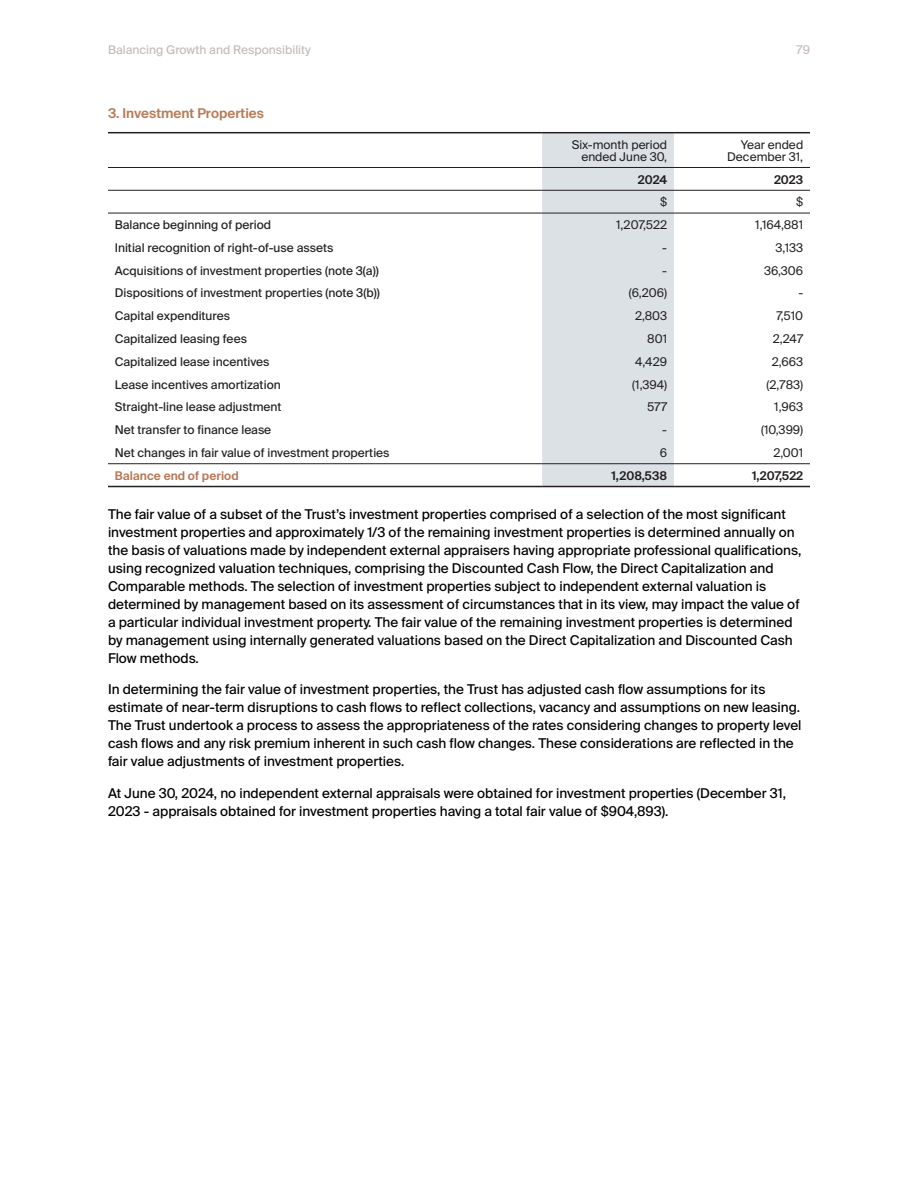
<style>
.page{position:relative;width:918px;height:1188px;background:#fff}
.page>*{position:absolute;margin:0;border:0;box-sizing:border-box;transform-origin:0 0}
.Body_MD_A{font:13.5px/18px "Suisse Intl";color:#000}
.Subtitle_MD_A_Terracotta_Bold{font:600 13.5px "Suisse Intl";color:#b97c58}
.Table_regular_left{font:12px "Suisse Intl";color:#231f20}
.Table_regular_right{font:12px/12px "Suisse Intl";color:#231f20;text-align:right}
.t1{font:12px "Suisse Intl";color:#c4bdb8}
.Table_bold_right{font:600 12px "Suisse Intl";color:#231f20}
.Table_terracotta{font:600 12px "Suisse Intl";color:#b57957}
</style>
<div class="page">
<div style="left:542px;top:133px;width:132px;height:353px;background:#dce1e6"></div>
<hr style="left:108px;top:132px;width:434px;height:1px;background:#231f20">
<hr style="left:542px;top:132px;width:132px;height:1px;background:#231f20">
<hr style="left:674px;top:132px;width:136px;height:1px;background:#231f20">
<hr style="left:108px;top:167px;width:434px;height:1px;background:#231f20">
<hr style="left:108px;top:190px;width:434px;height:1px;background:#231f20">
<hr style="left:542px;top:167px;width:132px;height:1px;background:#231f20">
<hr style="left:542px;top:190px;width:132px;height:1px;background:#231f20">
<hr style="left:674px;top:167px;width:136px;height:1px;background:#231f20">
<hr style="left:674px;top:190px;width:136px;height:1px;background:#231f20">
<hr style="left:108px;top:213px;width:434px;height:1px;background:#231f20">
<hr style="left:542px;top:213px;width:132px;height:1px;background:#231f20">
<hr style="left:674px;top:213px;width:136px;height:1px;background:#231f20">
<hr style="left:108px;top:463px;width:434px;height:1px;background:#231f20">
<hr style="left:108px;top:486px;width:434px;height:1px;background:#231f20">
<hr style="left:542px;top:463px;width:132px;height:1px;background:#231f20">
<hr style="left:542px;top:486px;width:132px;height:1px;background:#231f20">
<hr style="left:674px;top:463px;width:136px;height:1px;background:#231f20">
<hr style="left:674px;top:486px;width:136px;height:1px;background:#231f20">
<p class="t1" style="left:108px;top:42px;width:204px">Balancing Growth and Responsibility</p>
<p class="t1" style="left:797px;top:43px;width:15px">79</p>
<p class="Subtitle_MD_A_Terracotta_Bold" style="left:108px;top:106px;width:158px">3. Investment Properties</p>
<p class="Table_regular_right" style="left:572px;top:139px;width:97px">Six-month period ended June 30,</p>
<p class="Table_regular_right" style="left:727px;top:139px;width:78px">Year ended<br>December 31,</p>
<p class="Table_bold_right" style="left:638px;top:172px;width:31px">2024</p>
<p class="Table_bold_right" style="left:774px;top:172px;width:31px">2023</p>
<p class="Table_regular_right" style="left:660px;top:196px;width:9px">$</p>
<p class="Table_regular_right" style="left:796px;top:196px;width:9px">$</p>
<p class="Table_regular_left" style="left:115px;top:218px;width:158px">Balance beginning of period</p>
<p class="Table_regular_right" style="left:616px;top:219px;width:52px">1,207,522</p>
<p class="Table_regular_right" style="left:755px;top:219px;width:49px">1,164,881</p>
<p class="Table_regular_left" style="left:115px;top:241px;width:220px">Initial recognition of right-of-use assets</p>
<p class="Table_regular_right" style="left:662px;top:242px;width:6px">-</p>
<p class="Table_regular_right" style="left:776px;top:242px;width:29px">3,133</p>
<p class="Table_regular_left" style="left:115px;top:263px;width:266px">Acquisitions of investment properties (note 3(a))</p>
<p class="Table_regular_right" style="left:662px;top:265px;width:6px">-</p>
<p class="Table_regular_right" style="left:764px;top:265px;width:41px">36,306</p>
<p class="Table_regular_left" style="left:115px;top:286px;width:266px">Dispositions of investment properties (note 3(b))</p>
<p class="Table_regular_right" style="left:629px;top:287px;width:40px">(6,206)</p>
<p class="Table_regular_right" style="left:798px;top:287px;width:6px">-</p>
<p class="Table_regular_left" style="left:115px;top:309px;width:117px">Capital expenditures</p>
<p class="Table_regular_right" style="left:635px;top:310px;width:34px">2,803</p>
<p class="Table_regular_right" style="left:777px;top:310px;width:28px">7,510</p>
<p class="Table_regular_left" style="left:115px;top:332px;width:134px">Capitalized leasing fees</p>
<p class="Table_regular_right" style="left:647px;top:333px;width:21px">801</p>
<p class="Table_regular_right" style="left:773px;top:333px;width:32px">2,247</p>
<p class="Table_regular_left" style="left:115px;top:355px;width:156px">Capitalized lease incentives</p>
<p class="Table_regular_right" style="left:635px;top:356px;width:33px">4,429</p>
<p class="Table_regular_right" style="left:772px;top:356px;width:33px">2,663</p>
<p class="Table_regular_left" style="left:115px;top:377px;width:168px">Lease incentives amortization</p>
<p class="Table_regular_right" style="left:632px;top:378px;width:36px">(1,394)</p>
<p class="Table_regular_right" style="left:767px;top:378px;width:38px">(2,783)</p>
<p class="Table_regular_left" style="left:115px;top:400px;width:168px">Straight-line lease adjustment</p>
<p class="Table_regular_right" style="left:647px;top:401px;width:21px">577</p>
<p class="Table_regular_right" style="left:774px;top:401px;width:30px">1,963</p>
<p class="Table_regular_left" style="left:115px;top:423px;width:158px">Net transfer to finance lease</p>
<p class="Table_regular_right" style="left:662px;top:424px;width:6px">-</p>
<p class="Table_regular_right" style="left:761px;top:424px;width:44px">(10,399)</p>
<p class="Table_regular_left" style="left:115px;top:446px;width:276px">Net changes in fair value of investment properties</p>
<p class="Table_regular_right" style="left:660px;top:447px;width:9px">6</p>
<p class="Table_regular_right" style="left:774px;top:447px;width:31px">2,001</p>
<p class="Table_terracotta" style="left:115px;top:469px;width:126px">Balance end of period</p>
<p class="Table_bold_right" style="left:612px;top:469px;width:57px">1,208,538</p>
<p class="Table_bold_right" style="left:752px;top:469px;width:53px">1,207,522</p>
<p class="Body_MD_A" style="left:108px;top:505px;width:695px">The fair value of a subset of the Trust’s investment properties comprised of a selection of the most significant investment properties and approximately 1/3 of the remaining investment properties is determined annually on the basis of valuations made by independent external appraisers having appropriate professional qualifications, using recognized valuation techniques, comprising the Discounted Cash Flow, the Direct Capitalization and Comparable methods. The selection of investment properties subject to independent external valuation is determined by management based on its assessment of circumstances that in its view, may impact the value of a particular individual investment property. The fair value of the remaining investment properties is determined by management using internally generated valuations based on the Direct Capitalization and Discounted Cash Flow methods.</p>
<p class="Body_MD_A" style="left:108px;top:681px;width:695px">In determining the fair value of investment properties, the Trust has adjusted cash flow assumptions for its estimate of near-term disruptions to cash flows to reflect collections, vacancy and assumptions on new leasing.<br>The Trust undertook a process to assess the appropriateness of the rates considering changes to property level cash flows and any risk premium inherent in such cash flow changes. These considerations are reflected in the fair value adjustments of investment properties.</p>
<p class="Body_MD_A" style="left:108px;top:784px;width:680px">At June 30, 2024, no independent external appraisals were obtained for investment properties (December 31,<br>2023 - appraisals obtained for investment properties having a total fair value of $904,893).</p>
</div>
